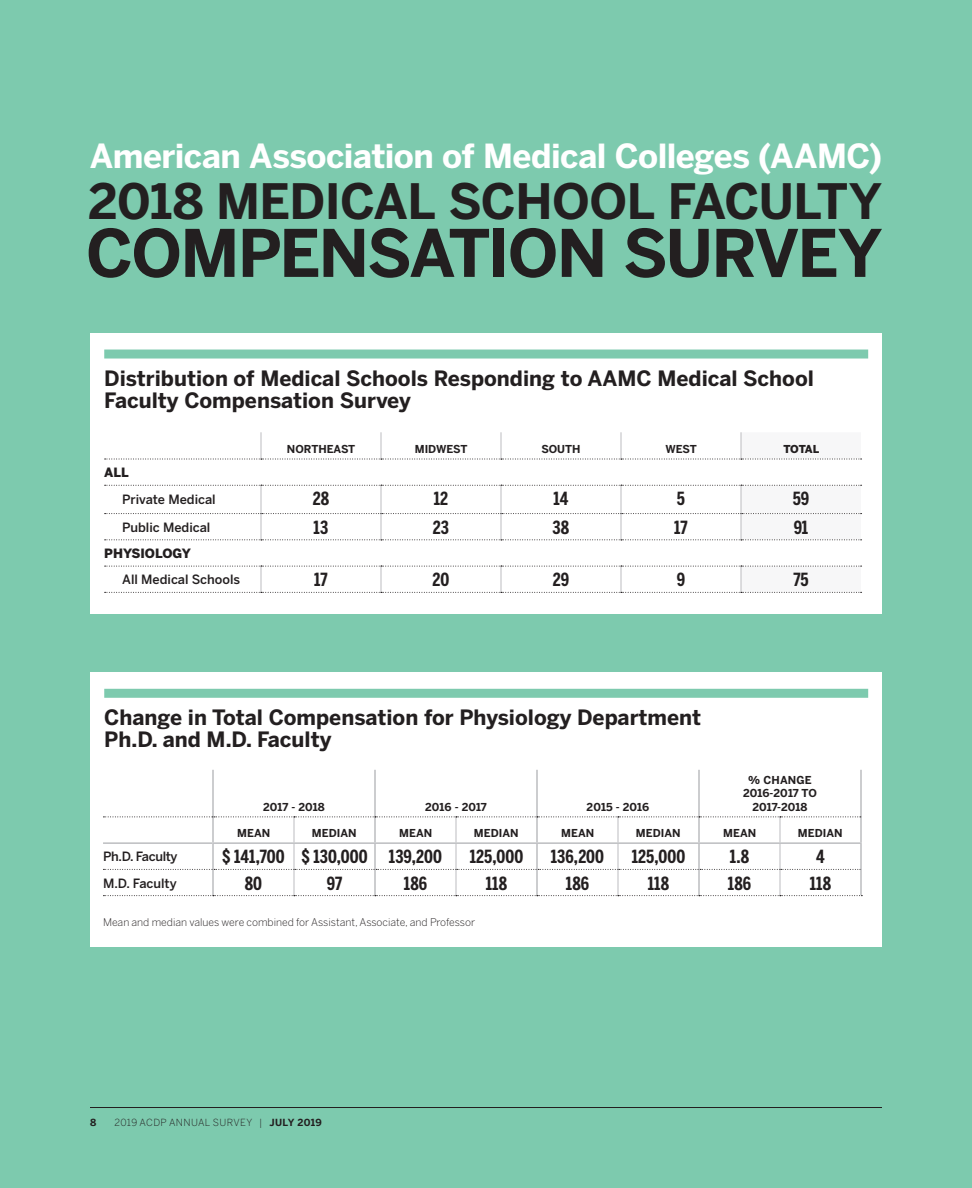
<style>
.page{position:relative;width:972px;height:1188px;background:#7dcaae}
.page>*{position:absolute;margin:0;border:0;box-sizing:border-box;transform-origin:0 0}
.Feat_Header{font:700 64.95px "Benton Sans";letter-spacing:-.03em;color:#231f20}
.Feat_Header-2{font:700 48.45px "Benton Sans";letter-spacing:-.015em;color:#231f20}
.Feat_Header-3{font:700 33px "Benton Sans";letter-spacing:-.015em;color:#fff}
.sidebar_header_small{font:700 21px/22.5px "Benton Sans";color:#231f20}
.t1{font:700 18px "Benton Sans Comp";letter-spacing:.005em;color:#231f20}
.Table_row_no_rules{font:500 12.75px "Benton Sans";color:#231f20}
.Table_row_no_rules-2{font:900 12.75px "Benton Sans";color:#231f20}
.Table_row_no_rules-3{font:500 12.75px "Benton Sans";letter-spacing:-.025em;color:#231f20}
.Table_column_header{font:700 10.8px/13.5px "Benton Sans";color:#231f20;text-align:center}
.Table_column_header-2{font:900 10.8px "Benton Sans";letter-spacing:-.02em;color:#231f20}
.Notes{font:300 10.5px "Benton Sans";color:#231f20}
.Folio_left{font:300 9.75px "Benton Sans";letter-spacing:.035em;color:#231f20}
.Folio_left-2{font:700 9.75px "Benton Sans";color:#231f20}
.s1{font-weight:700}
</style>
<div class="page">
<hr style="left:90px;top:1107px;width:792px;height:1px;background:#231f20">
<div style="left:90px;top:333px;width:792px;height:281px;background:#fff"></div>
<svg style="left:105px;top:432px;width:757px;height:161px"></svg>
<div style="left:104px;top:350px;width:764px;height:9px;background:#7dcaae"></div>
<div style="left:90px;top:672px;width:792px;height:274px;background:#fff"></div>
<div style="left:104px;top:689px;width:764px;height:9px;background:#7dcaae"></div>
<hr style="left:212px;top:770px;width:2px;height:47px;background:#bcbdc0">
<hr style="left:374px;top:770px;width:2px;height:47px;background:#bcbdc0">
<hr style="left:536px;top:770px;width:2px;height:47px;background:#bcbdc0">
<hr style="left:698px;top:770px;width:2px;height:47px;background:#bcbdc0">
<hr style="left:860px;top:770px;width:2px;height:47px;background:#bcbdc0">
<svg style="left:103px;top:817px;width:759px;height:79px"></svg>
<hr style="left:103px;top:842px;width:109px;height:2px;background:#bcbdc0">
<hr style="left:212px;top:842px;width:82px;height:2px;background:#bcbdc0">
<hr style="left:294px;top:842px;width:81px;height:2px;background:#bcbdc0">
<hr style="left:375px;top:842px;width:81px;height:2px;background:#bcbdc0">
<hr style="left:456px;top:842px;width:81px;height:2px;background:#bcbdc0">
<hr style="left:537px;top:842px;width:81px;height:2px;background:#bcbdc0">
<hr style="left:618px;top:842px;width:81px;height:2px;background:#bcbdc0">
<hr style="left:699px;top:842px;width:81px;height:2px;background:#bcbdc0">
<hr style="left:780px;top:842px;width:82px;height:2px;background:#bcbdc0">
<p class="Feat_Header-3" style="left:90px;top:136px;width:794px">American Association of Medical Colleges (AAMC)</p>
<p class="Feat_Header-2" style="left:88px;top:172px;width:796px">2018 MEDICAL SCHOOL FACULTY</p>
<p class="Feat_Header" style="left:86px;top:215px;width:798px">COMPENSATION SURVEY</p>
<p class="sidebar_header_small" style="left:104px;top:366px;width:711px">Distribution of Medical Schools Responding to AAMC Medical School<br>Faculty Compensation Survey</p>
<p class="Table_column_header" style="left:287px;top:442px;width:70px">NORTHEAST</p>
<p class="Table_column_header" style="left:415px;top:442px;width:54px">MIDWEST</p>
<p class="Table_column_header" style="left:541px;top:442px;width:41px">SOUTH</p>
<p class="Table_column_header" style="left:665px;top:442px;width:33px">WEST</p>
<p class="Table_column_header-2" style="left:783px;top:443px;width:37px">TOTAL</p>
<p class="Table_row_no_rules-2" style="left:104px;top:465px;width:26px">ALL</p>
<p class="Table_row_no_rules" style="left:122px;top:492px;width:95px">Private Medical</p>
<p class="t1" style="left:313px;top:489px;width:18px">28</p>
<p class="t1" style="left:434px;top:489px;width:16px">12</p>
<p class="t1" style="left:553px;top:489px;width:17px">14</p>
<p class="t1" style="left:677px;top:489px;width:10px">5</p>
<p class="t1" style="left:793px;top:489px;width:18px">59</p>
<p class="Table_row_no_rules" style="left:122px;top:520px;width:90px">Public Medical</p>
<p class="t1" style="left:314px;top:517px;width:16px">13</p>
<p class="t1" style="left:433px;top:517px;width:18px">23</p>
<p class="t1" style="left:553px;top:517px;width:18px">38</p>
<p class="t1" style="left:674px;top:517px;width:15px">17</p>
<p class="t1" style="left:794px;top:517px;width:16px">91</p>
<p class="Table_row_no_rules-2" style="left:104px;top:546px;width:88px">PHYSIOLOGY</p>
<p class="Table_row_no_rules" style="left:122px;top:572px;width:119px">All Medical Schools</p>
<p class="t1" style="left:314px;top:569px;width:15px">17</p>
<p class="t1" style="left:433px;top:569px;width:18px">20</p>
<p class="t1" style="left:553px;top:569px;width:18px">29</p>
<p class="t1" style="left:677px;top:569px;width:10px">9</p>
<p class="t1" style="left:793px;top:569px;width:17px">75</p>
<p class="sidebar_header_small" style="left:104px;top:706px;width:598px">Change in Total Compensation for Physiology Department<br>Ph.D. and M.D. Faculty</p>
<p class="Table_column_header" style="left:263px;top:800px;width:63px">2017 - 2018</p>
<p class="Table_column_header" style="left:425px;top:800px;width:63px">2016 - 2017</p>
<p class="Table_column_header" style="left:587px;top:800px;width:64px">2015 - 2016</p>
<p class="Table_column_header" style="left:743px;top:773px;width:75px">% CHANGE<br>2016-2017 TO<br>2017-2018</p>
<p class="Table_column_header" style="left:237px;top:826px;width:34px">MEAN</p>
<p class="Table_column_header" style="left:312px;top:826px;width:46px">MEDIAN</p>
<p class="Table_column_header" style="left:399px;top:826px;width:34px">MEAN</p>
<p class="Table_column_header" style="left:474px;top:826px;width:46px">MEDIAN</p>
<p class="Table_column_header" style="left:561px;top:826px;width:34px">MEAN</p>
<p class="Table_column_header" style="left:636px;top:826px;width:46px">MEDIAN</p>
<p class="Table_column_header" style="left:723px;top:826px;width:34px">MEAN</p>
<p class="Table_column_header" style="left:798px;top:826px;width:46px">MEDIAN</p>
<p class="Table_row_no_rules-3" style="left:103px;top:849px;width:76px">Ph.D. Faculty</p>
<p class="t1" style="left:222px;top:846px;width:64px">$ 141,700</p>
<p class="t1" style="left:301px;top:846px;width:68px">$ 130,000</p>
<p class="t1" style="left:389px;top:846px;width:55px">139,200</p>
<p class="t1" style="left:470px;top:846px;width:55px">125,000</p>
<p class="t1" style="left:551px;top:846px;width:55px">136,200</p>
<p class="t1" style="left:632px;top:846px;width:55px">125,000</p>
<p class="t1" style="left:730px;top:846px;width:21px">1.8</p>
<p class="t1" style="left:816px;top:846px;width:10px">4</p>
<p class="Table_row_no_rules" style="left:103px;top:875px;width:75px">M.D. Faculty</p>
<p class="t1" style="left:245px;top:873px;width:19px">80</p>
<p class="t1" style="left:327px;top:873px;width:17px">97</p>
<p class="t1" style="left:404px;top:873px;width:25px">186</p>
<p class="t1" style="left:486px;top:873px;width:23px">118</p>
<p class="t1" style="left:566px;top:873px;width:25px">186</p>
<p class="t1" style="left:648px;top:873px;width:23px">118</p>
<p class="t1" style="left:728px;top:873px;width:25px">186</p>
<p class="t1" style="left:810px;top:873px;width:23px">118</p>
<p class="Notes" style="left:103px;top:916px;width:374px">Mean and median values were combined for Assistant, Associate, and Professor</p>
<p class="Folio_left-2" style="left:90px;top:1116px;width:8px">8</p>
<p class="Folio_left" style="left:114px;top:1116px;width:209px">2019 ACDP ANNUAL SURVEY | <span class="s1">JULY 2019</span></p>
</div>
